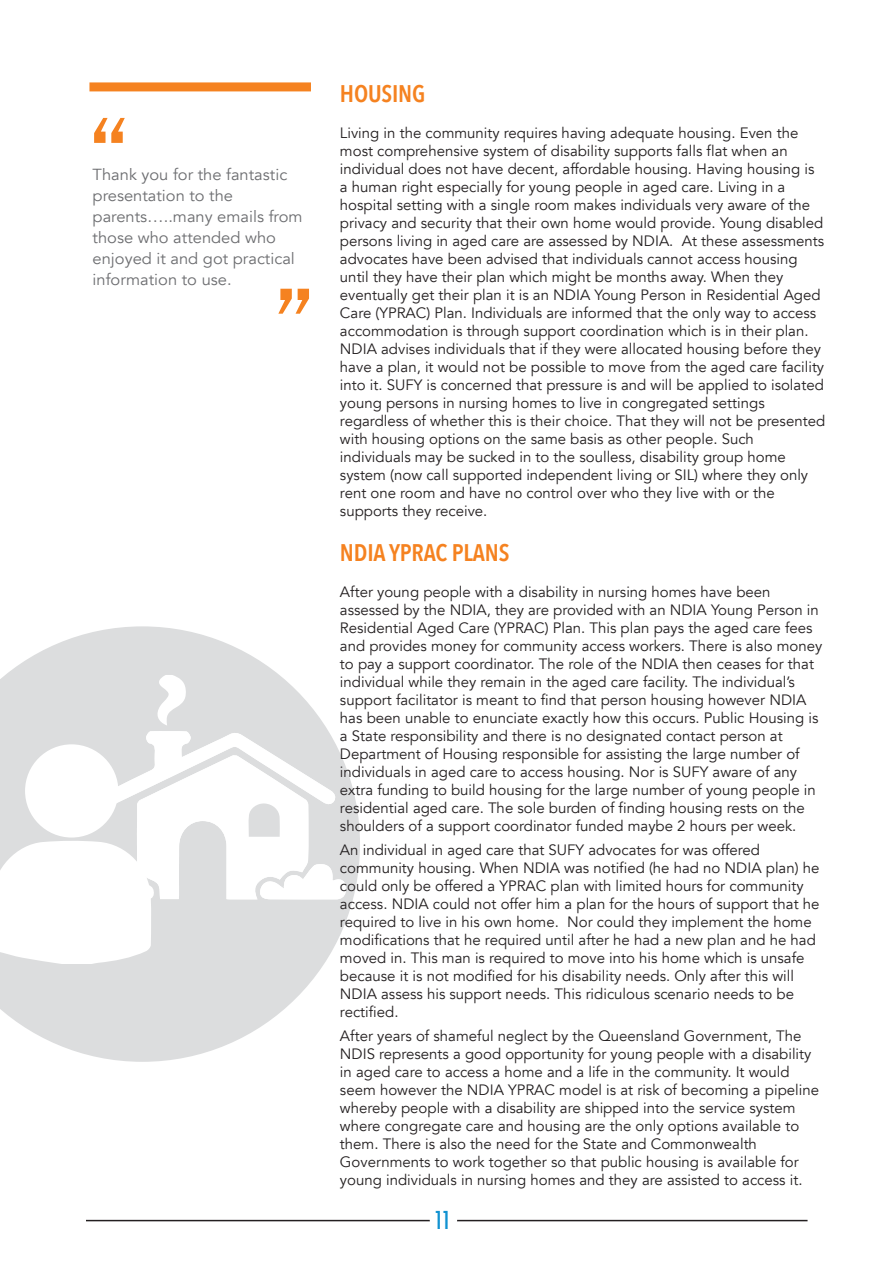
<style>
.page{position:relative;width:893px;height:1263px;background:#fff}
.page>*{position:absolute;margin:0;border:0;box-sizing:border-box;transform-origin:0 0}
.t1{font:600 24px "Avenir Next Condensed";letter-spacing:-.005em;color:#f58220}
.t2{font:500 condensed 24px "Futura";color:#1192d1}
.t3{font:16.05px/21px "Avenir";color:#6d6e71}
.t4{font:15px/18px "Avenir";color:#231f20}
</style>
<div class="page">
<svg style="left:0;top:626px;width:360px;height:436px;fill:#dcddde"></svg>
<svg style="left:155px;top:675px;width:32px;height:50px"></svg>
<svg style="left:0;top:731px;width:346px;height:233px"></svg>
<hr style="left:86px;top:1220px;width:721px;height:1px;background:#231f20">
<svg style="left:428px;top:1219px;width:31px;height:3px"></svg>
<svg style="left:94px;top:118px;width:31px;height:25px"></svg>
<svg style="left:278px;top:289px;width:31px;height:25px"></svg>
<div style="left:89px;top:82px;width:222px;height:9px;background:#f58220"></div>
<p class="t3" style="left:93px;top:164px;width:211px">Thank you for the fantastic presentation to the parents…..many emails from those who attended who enjoyed it and got practical information to use.</p>
<h1 class="t1" style="left:340px;top:73px;width:87px">HOUSING</h1>
<p class="t4" style="left:340px;top:124px;width:487px">Living in the community requires having adequate housing. Even the most comprehensive system of disability supports falls flat when an individual does not have decent, affordable housing. Having housing is a human right especially for young people in aged care. Living in a hospital setting with a single room makes individuals very aware of the privacy and security that their own home would provide. Young disabled persons living in aged care are assessed by NDIA. At these assessments advocates have been advised that individuals cannot access housing until they have their plan which might be months away. When they eventually get their plan it is an NDIA Young Person in Residential Aged Care (YPRAC) Plan. Individuals are informed that the only way to access accommodation is through support coordination which is in their plan.<br>NDIA advises individuals that if they were allocated housing before they have a plan, it would not be possible to move from the aged care facility into it. SUFY is concerned that pressure is and will be applied to isolated young persons in nursing homes to live in congregated settings regardless of whether this is their choice. That they will not be presented with housing options on the same basis as other people. Such individuals may be sucked in to the soulless, disability group home system (now call supported independent living or SIL) where they only rent one room and have no control over who they live with or the supports they receive.</p>
<h1 class="t1" style="left:340px;top:532px;width:171px">NDIA YPRAC PLANS</h1>
<p class="t4" style="left:340px;top:583px;width:484px">After young people with a disability in nursing homes have been assessed by the NDIA, they are provided with an NDIA Young Person in Residential Aged Care (YPRAC) Plan. This plan pays the aged care fees and provides money for community access workers. There is also money to pay a support coordinator. The role of the NDIA then ceases for that individual while they remain in the aged care facility. The individual’s support facilitator is meant to find that person housing however NDIA has been unable to enunciate exactly how this occurs. Public Housing is a State responsibility and there is no designated contact person at Department of Housing responsible for assisting the large number of individuals in aged care to access housing. Nor is SUFY aware of any extra funding to build housing for the large number of young people in residential aged care. The sole burden of finding housing rests on the shoulders of a support coordinator funded maybe 2 hours per week.</p>
<p class="t4" style="left:340px;top:841px;width:481px">An individual in aged care that SUFY advocates for was offered community housing. When NDIA was notified (he had no NDIA plan) he could only be offered a YPRAC plan with limited hours for community access. NDIA could not offer him a plan for the hours of support that he required to live in his own home. Nor could they implement the home modifications that he required until after he had a new plan and he had moved in. This man is required to move into his home which is unsafe because it is not modified for his disability needs. Only after this will NDIA assess his support needs. This ridiculous scenario needs to be rectified.</p>
<p class="t4" style="left:340px;top:1027px;width:481px">After years of shameful neglect by the Queensland Government, The NDIS represents a good opportunity for young people with a disability in aged care to access a home and a life in the community. It would seem however the NDIA YPRAC model is at risk of becoming a pipeline whereby people with a disability are shipped into the service system where congregate care and housing are the only options available to them. There is also the need for the State and Commonwealth Governments to work together so that public housing is available for young individuals in nursing homes and they are assisted to access it.</p>
<h1 class="t2" style="left:434px;top:1204px;width:19px">11</h1>
</div>
